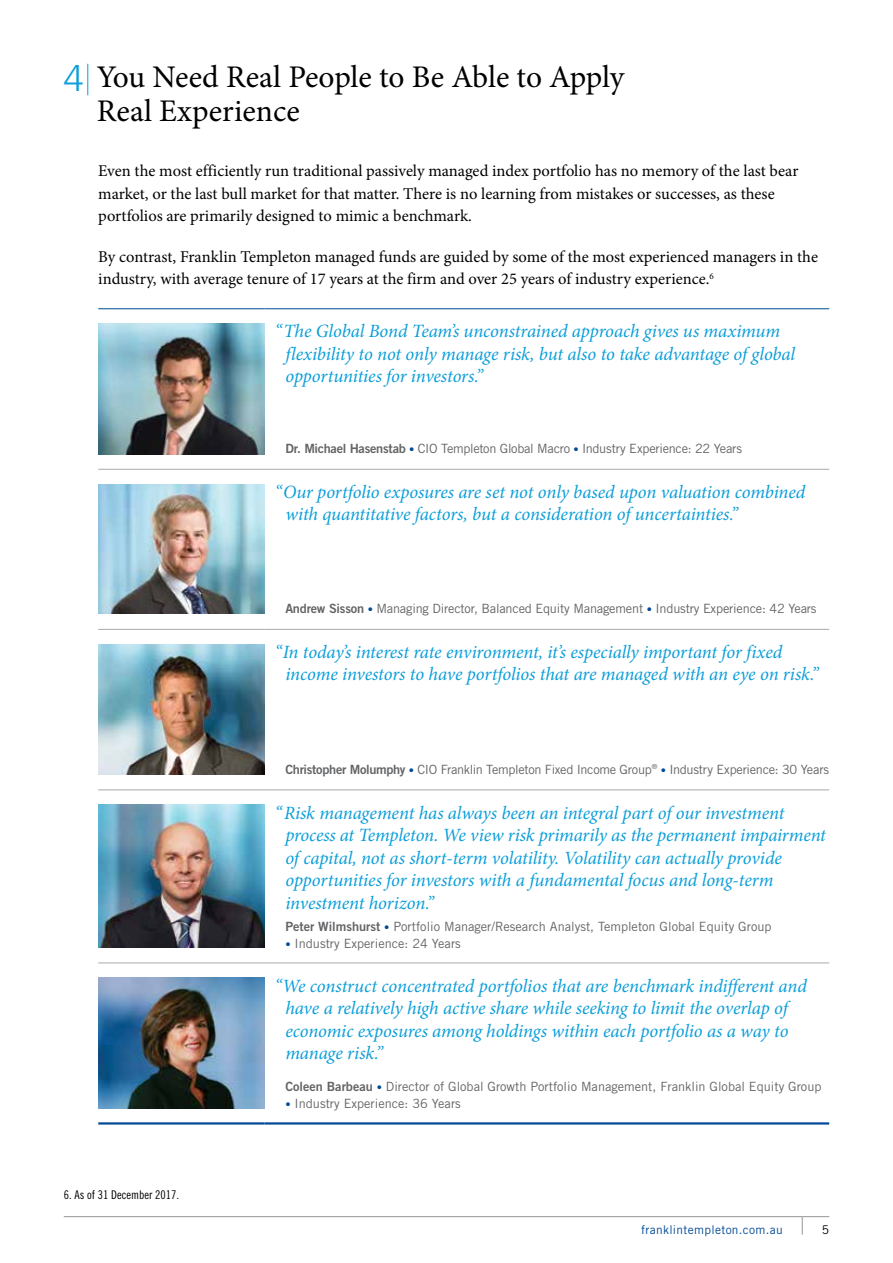
<style>
.page{position:relative;width:893px;height:1263px;background:#fff}
.page>*{position:absolute;margin:0;border:0;box-sizing:border-box;transform-origin:0 0}
.t1{font:31.5px/34.5px "Minion Pro";color:#000}
.t2{font:italic 18.75px/22.5px "Minion Pro";letter-spacing:-.01em;color:#0c9ed9}
.t3{font:16.5px/22.5px "Minion Pro";letter-spacing:-.005em;color:#000}
.t4{font:12.75px "Trade Gothic LT Std";color:#636466}
.t5{font:12.75px "Trade Gothic LT Std";letter-spacing:-.025em;color:#636466}
.t6{font:12.75px "Trade Gothic LT Std";letter-spacing:-.02em;color:#636466}
.t7{font:12px "Trade Gothic LT Std";letter-spacing:.025em;color:#004a97}
.t8{font:12px "Trade Gothic LT Std Cn 18";color:#000}
.t9{font:12px "Trade Gothic LT Std";color:#000}
.s1{font-family:"Trade Gothic LT Std";font-weight:300;font-size:36px;color:#0c9ed9}
.s2{font-family:"Trade Gothic LT Std Bd 2"}
.s3{font-size:10.5px;color:#004a97}
</style>
<div class="page">
<hr style="left:64px;top:1216px;width:414px;height:1px;background:#939598">
<hr style="left:478px;top:1216px;width:324px;height:1px;background:#939598">
<svg style="left:802px;top:1216px;width:27px;height:19px"></svg>
<hr style="left:87px;top:64px;width:1px;height:31px;background:#0c9ed9">
<hr style="left:98px;top:308px;width:167px;height:1px;background:#004a97">
<hr style="left:265px;top:308px;width:564px;height:1px;background:#004a97">
<hr style="left:98px;top:469px;width:167px;height:1px;background:#a7a9ac">
<hr style="left:265px;top:469px;width:564px;height:1px;background:#a7a9ac">
<hr style="left:98px;top:629px;width:167px;height:1px;background:#a7a9ac">
<hr style="left:265px;top:629px;width:564px;height:1px;background:#a7a9ac">
<hr style="left:98px;top:789px;width:167px;height:1px;background:#a7a9ac">
<hr style="left:265px;top:789px;width:564px;height:1px;background:#a7a9ac">
<hr style="left:98px;top:962px;width:167px;height:1px;background:#a7a9ac">
<hr style="left:265px;top:962px;width:564px;height:1px;background:#a7a9ac">
<hr style="left:98px;top:1122px;width:167px;height:2px;background:#004a97">
<hr style="left:265px;top:1122px;width:564px;height:2px;background:#004a97">
<img style="left:98px;top:324px;width:167px;height:130px">
<img style="left:98px;top:484px;width:167px;height:130px">
<img style="left:98px;top:644px;width:167px;height:131px">
<img style="left:98px;top:805px;width:167px;height:142px">
<img style="left:98px;top:978px;width:167px;height:130px">
<h1 class="t1" style="left:97px;top:60px;width:529px;text-indent:-33px"><span class="s1">4</span> You Need Real People to Be Able to Apply<br>Real Experience</h1>
<p class="t3" style="left:98px;top:160px;width:702px">Even the most efficiently run traditional passively managed index portfolio has no memory of the last bear market, or the last bull market for that matter. There is no learning from mistakes or successes, as these portfolios are primarily designed to mimic a benchmark.</p>
<p class="t3" style="left:98px;top:245px;width:721px">By contrast, Franklin Templeton managed funds are guided by some of the most experienced managers in the industry, with average tenure of 17 years at the firm and over 25 years of industry experience.<sup>6</sup></p>
<p class="t2" style="left:285px;top:320px;width:511px;text-indent:-10px">“The Global Bond Team’s unconstrained approach gives us maximum flexibility to not only manage risk, but also to take advantage of global opportunities for investors.”</p>
<p class="t6" style="left:285px;top:441px;width:458px"><span class="s2">Dr. Michael Hasenstab</span> <span class="s3">•</span> CIO Templeton Global Macro <span class="s3">•</span> Industry Experience: 22 Years</p>
<p class="t2" style="left:285px;top:481px;width:521px;text-indent:-10px">“Our portfolio exposures are set not only based upon valuation combined with quantitative factors, but a consideration of uncertainties.”</p>
<p class="t4" style="left:285px;top:601px;width:533px"><span class="s2">Andrew Sisson</span> <span class="s3">•</span> Managing Director, Balanced Equity Management <span class="s3">•</span> Industry Experience: 42 Years</p>
<p class="t2" style="left:285px;top:641px;width:535px;text-indent:-10px">“In today’s interest rate environment, it’s especially important for fixed income investors to have portfolios that are managed with an eye on risk.”</p>
<p class="t8" style="left:64px;top:1188px;width:117px">6. As of 31 December 2017.</p>
<p class="t5" style="left:285px;top:761px;width:545px"><span class="s2">Christopher Molumphy</span> <span class="s3">•</span> CIO Franklin Templeton Fixed Income Group<sup>®</sup> <span class="s3">•</span> Industry Experience: 30 Years</p>
<p class="t2" style="left:285px;top:801px;width:542px;text-indent:-10px">“Risk management has always been an integral part of our investment process at Templeton. We view risk primarily as the permanent impairment of capital, not as short-term volatility. Volatility can actually provide opportunities for investors with a fundamental focus and long-term investment horizon.”</p>
<p class="t4" style="left:285px;top:919px;width:488px"><span class="s2">Peter Wilmshurst</span> <span class="s3">•</span> Portfolio Manager/Research Analyst, Templeton Global Equity Group</p>
<p class="t4" style="left:285px;top:935px;width:177px"><span class="s3">•</span> Industry Experience: 24 Years</p>
<p class="t2" style="left:285px;top:974px;width:523px;text-indent:-10px">“We construct concentrated portfolios that are benchmark indifferent and have a relatively high active share while seeking to limit the overlap of economic exposures among holdings within each portfolio as a way to manage risk.”</p>
<p class="t4" style="left:285px;top:1079px;width:538px"><span class="s2">Coleen Barbeau</span> <span class="s3">•</span> Director of Global Growth Portfolio Management, Franklin Global Equity Group</p>
<p class="t4" style="left:285px;top:1095px;width:177px"><span class="s3">•</span> Industry Experience: 36 Years</p>
<p class="t7" style="left:641px;top:1223px;width:143px">franklintempleton.com.au</p>
<p class="t9" style="left:822px;top:1223px;width:9px">5</p>
</div>
